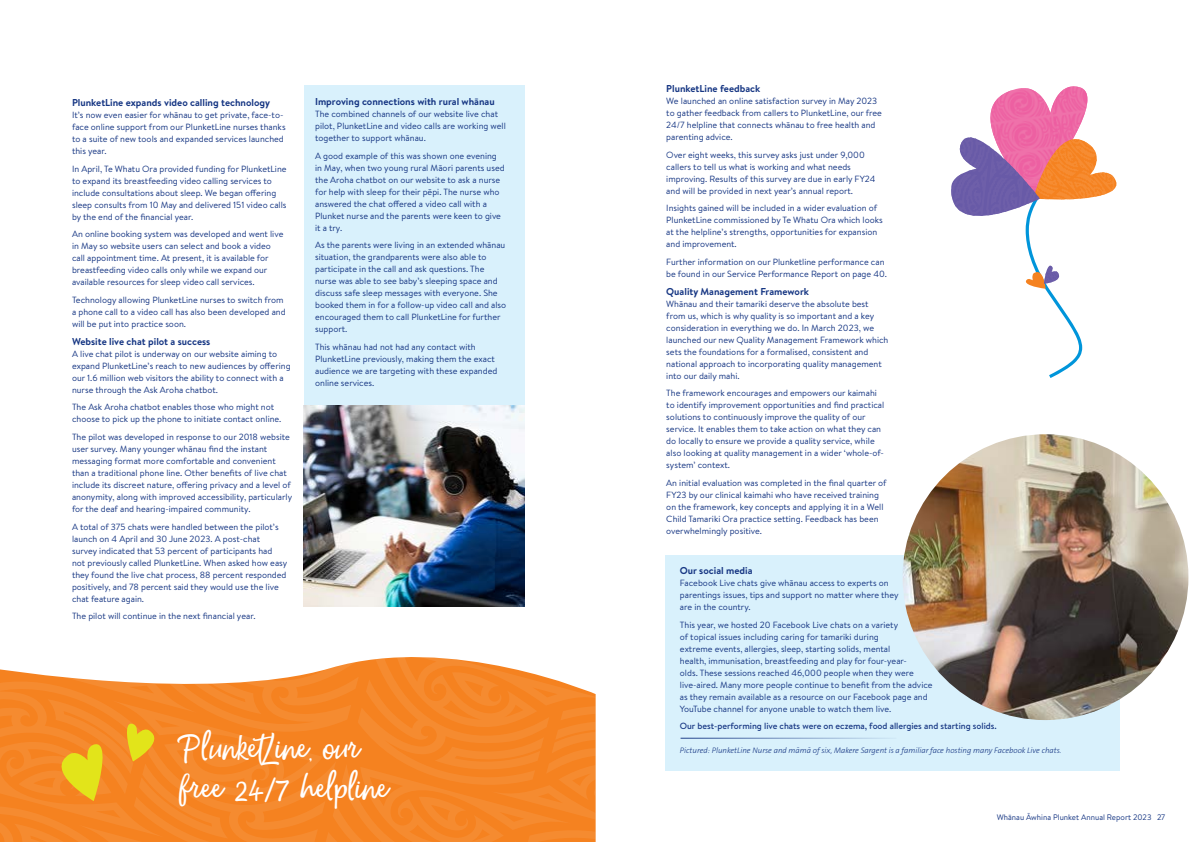
<style>
.page{position:relative;width:1191px;height:842px;background:#fff}
.page>*{position:absolute;margin:0;border:0;box-sizing:border-box;transform-origin:0 0}
.t1{font:36px/40px "Money Penny Script";color:#fff}
.t2{font:700 10px "Brandon Text";color:#163683}
.t3{font:9px/12px "Brandon Text";color:#163683}
.t4{font:500 9px "Brandon Text";color:#163683}
.t5{font:italic 300 8px "The Sans C5";color:#163683}
.t6{font:8px "Brandon Text";color:#163683}
</style>
<div class="page">
<svg style="left:951px;top:86px;width:165px;height:292px"></svg>
<img style="left:1044px;top:266px;width:20px;height:18px">
<div style="left:666px;top:555px;width:454px;height:216px;background:#d9f1fc"></div>
<hr style="left:680px;top:738px;width:216px;height:1px;background:#163683">
<img style="left:902px;top:434px;width:286px;height:286px;border-radius:143px">
<div style="left:304px;top:85px;width:220px;height:518px;background:#d9f1fc"></div>
<img style="left:304px;top:405px;width:220px;height:202px">
<svg style="left:0;top:657px;width:595px;height:185px;background:#f5923a"></svg>
<p class="t2" style="left:72px;top:96px;width:200px">PlunketLine expands video calling technology</p>
<p class="t3" style="left:72px;top:109px;width:215px">It’s now even easier for whānau to get private, face-to&shy;face online support from our PlunketLine nurses thanks to a suite of new tools and expanded services launched this year.</p>
<p class="t3" style="left:72px;top:162px;width:216px">In April, Te Whatu Ora provided funding for PlunketLine to expand its breastfeeding video calling services to include consultations about sleep. We began offering sleep consults from 10 May and delivered 151 video calls by the end of the financial year.</p>
<p class="t3" style="left:72px;top:228px;width:213px">An online booking system was developed and went live in May so website users can select and book a video call appointment time. At present, it is available for breastfeeding video calls only while we expand our available resources for sleep video call services.</p>
<p class="t3" style="left:72px;top:294px;width:215px">Technology allowing PlunketLine nurses to switch from a phone call to a video call has also been developed and will be put into practice soon.</p>
<p class="t2" style="left:72px;top:334px;width:140px">Website live chat pilot a success</p>
<p class="t3" style="left:72px;top:347px;width:220px">A live chat pilot is underway on our website aiming to expand PlunketLine’s reach to new audiences by offering our 1.6 million web visitors the ability to connect with a nurse through the Ask Aroha chatbot.</p>
<p class="t3" style="left:72px;top:401px;width:211px">The Ask Aroha chatbot enables those who might not choose to pick up the phone to initiate contact online.</p>
<p class="t3" style="left:72px;top:431px;width:222px">The pilot was developed in response to our 2018 website user survey. Many younger whānau find the instant messaging format more comfortable and convenient than a traditional phone line. Other benefits of live chat include its discreet nature, offering privacy and a level of anonymity, along with improved accessibility, particularly for the deaf and hearing-impaired community.</p>
<p class="t3" style="left:72px;top:520px;width:217px">A total of 375 chats were handled between the pilot’s launch on 4 April and 30 June 2023. A post-chat survey indicated that 53 percent of participants had not previously called PlunketLine. When asked how easy they found the live chat process, 88 percent responded positively, and 78 percent said they would use the live chat feature again.</p>
<p class="t3" style="left:72px;top:610px;width:185px">The pilot will continue in the next financial year.</p>
<p class="t2" style="left:315px;top:94px;width:181px">Improving connections with rural whānau</p>
<p class="t3" style="left:315px;top:107px;width:192px">The combined channels of our website live chat pilot, PlunketLine and video calls are working well together to support whānau.</p>
<p class="t3" style="left:315px;top:149px;width:191px">A good example of this was shown one evening in May, when two young rural Māori parents used the Aroha chatbot on our website to ask a nurse for help with sleep for their pēpi. The nurse who answered the chat offered a video call with a Plunket nurse and the parents were keen to give it a try.</p>
<p class="t3" style="left:315px;top:239px;width:193px">As the parents were living in an extended whānau situation, the grandparents were also able to participate in the call and ask questions. The nurse was able to see baby’s sleeping space and discuss safe sleep messages with everyone. She booked them in for a follow-up video call and also encouraged them to call PlunketLine for further support.</p>
<p class="t3" style="left:315px;top:340px;width:184px">This whānau had not had any contact with PlunketLine previously, making them the exact audience we are targeting with these expanded online services.</p>
<h1 class="t1" style="left:178px;top:728px;width:212px">PlunketLine, our free 24/7 helpline</h1>
<p class="t2" style="left:666px;top:82px;width:96px">PlunketLine feedback</p>
<p class="t3" style="left:666px;top:95px;width:217px">We launched an online satisfaction survey in May 2023 to gather feedback from callers to PlunketLine, our free 24/7 helpline that connects whānau to free health and parenting advice.</p>
<p class="t3" style="left:666px;top:148px;width:210px">Over eight weeks, this survey asks just under 9,000 callers to tell us what is working and what needs improving. Results of this survey are due in early FY24 and will be provided in next year’s annual report.</p>
<p class="t3" style="left:666px;top:202px;width:218px">Insights gained will be included in a wider evaluation of PlunketLine commissioned by Te Whatu Ora which looks at the helpline’s strengths, opportunities for expansion and improvement.</p>
<p class="t3" style="left:666px;top:256px;width:222px">Further information on our Plunketline performance can be found in our Service Performance Report on page 40.</p>
<p class="t2" style="left:666px;top:284px;width:144px">Quality Management Framework</p>
<p class="t3" style="left:666px;top:297px;width:224px">Whānau and their tamariki deserve the absolute best from us, which is why quality is so important and a key consideration in everything we do. In March 2023, we launched our new Quality Management Framework which sets the foundations for a formalised, consistent and national approach to incorporating quality management into our daily mahi.</p>
<p class="t3" style="left:666px;top:387px;width:219px">The framework encourages and empowers our kaimahi to identify improvement opportunities and find practical solutions to continuously improve the quality of our service. It enables them to take action on what they can do locally to ensure we provide a quality service, while also looking at quality management in a wider ‘whole-of&shy;system’ context.</p>
<p class="t3" style="left:666px;top:477px;width:222px">An initial evaluation was completed in the final quarter of FY23 by our clinical kaimahi who have received training on the framework, key concepts and applying it in a Well Child Tamariki Ora practice setting. Feedback has been overwhelmingly positive.</p>
<p class="t2" style="left:680px;top:564px;width:74px">Our social media</p>
<p class="t3" style="left:680px;top:577px;width:220px">Facebook Live chats give whānau access to experts on parentings issues, tips and support no matter where they are in the country.</p>
<p class="t3" style="left:680px;top:618px;width:254px">This year, we hosted 20 Facebook Live chats on a variety<br>of topical issues including caring for tamariki during<br>extreme events, allergies, sleep, starting solids, mental<br>health, immunisation, breastfeeding and play for four-year-<br>olds. These sessions reached 46,000 people when they were live-aired. Many more people continue to benefit from the advice as they remain available as a resource on our Facebook page and YouTube channel for anyone unable to watch them live.</p>
<p class="t4" style="left:680px;top:720px;width:318px">Our best-performing live chats were on eczema, food allergies and starting solids.</p>
<p class="t5" style="left:680px;top:745px;width:383px">Pictured: PlunketLine Nurse and māmā of six, Makere Sargent is a familiar face hosting many Facebook Live chats.</p>
<p class="t6" style="left:996px;top:812px;width:170px">Whānau Āwhina Plunket Annual Report 2023 27</p>
</div>
